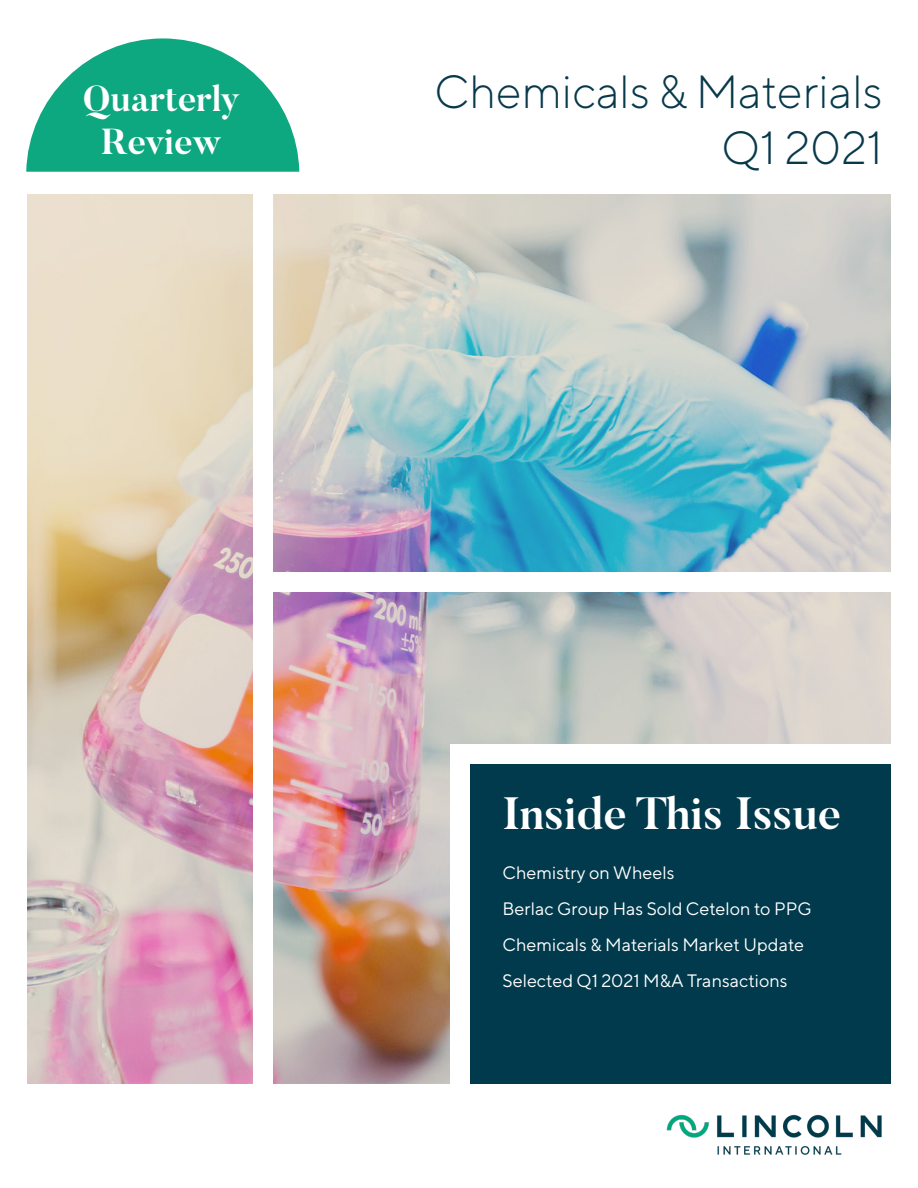
<style>
.page{position:relative;width:918px;height:1188px;background:#fff}
.page>*{position:absolute;margin:0;border:0;box-sizing:border-box;transform-origin:0 0}
.t1{font:300 46.5px/55.8px "TT Norms";color:#07394b;text-align:right}
.t2{font:700 45px "Butler";color:#fff}
.t3{font:700 36px/43.2px "Butler";color:#fff;text-align:center}
.t4{font:18px/36px "TT Norms";color:#fff}
</style>
<div class="page">
<img style="left:27px;top:194px;width:863px;height:889px">
<svg style="left:26px;top:38px;width:273px;height:134px"></svg>
<div style="left:470px;top:764px;width:421px;height:319px;background:#003a4c"></div>
<img style="left:666px;top:1115px;width:215px;height:40px">
<div style="left:254px;top:572px;width:648px;height:20px;background:#fff"></div>
<div style="left:254px;top:186px;width:19px;height:905px;background:#fff"></div>
<div style="left:451px;top:745px;width:19px;height:338px;background:#fff"></div>
<div style="left:451px;top:745px;width:455px;height:19px;background:#fff"></div>
<h3 class="t3" style="left:83px;top:77px;width:159px">Quarterly<br>Review</h3>
<h1 class="t1" style="left:435px;top:63px;width:450px">Chemicals &amp; Materials<br>Q1 2021</h1>
<h2 class="t2" style="left:503px;top:785px;width:340px">Inside This Issue</h2>
<p class="t4" style="left:503px;top:854px;width:311px">Chemistry on Wheels<br>Berlac Group Has Sold Cetelon to PPG<br>Chemicals &amp; Materials Market Update<br>Selected Q1 2021 M&amp;A Transactions</p>
</div>
